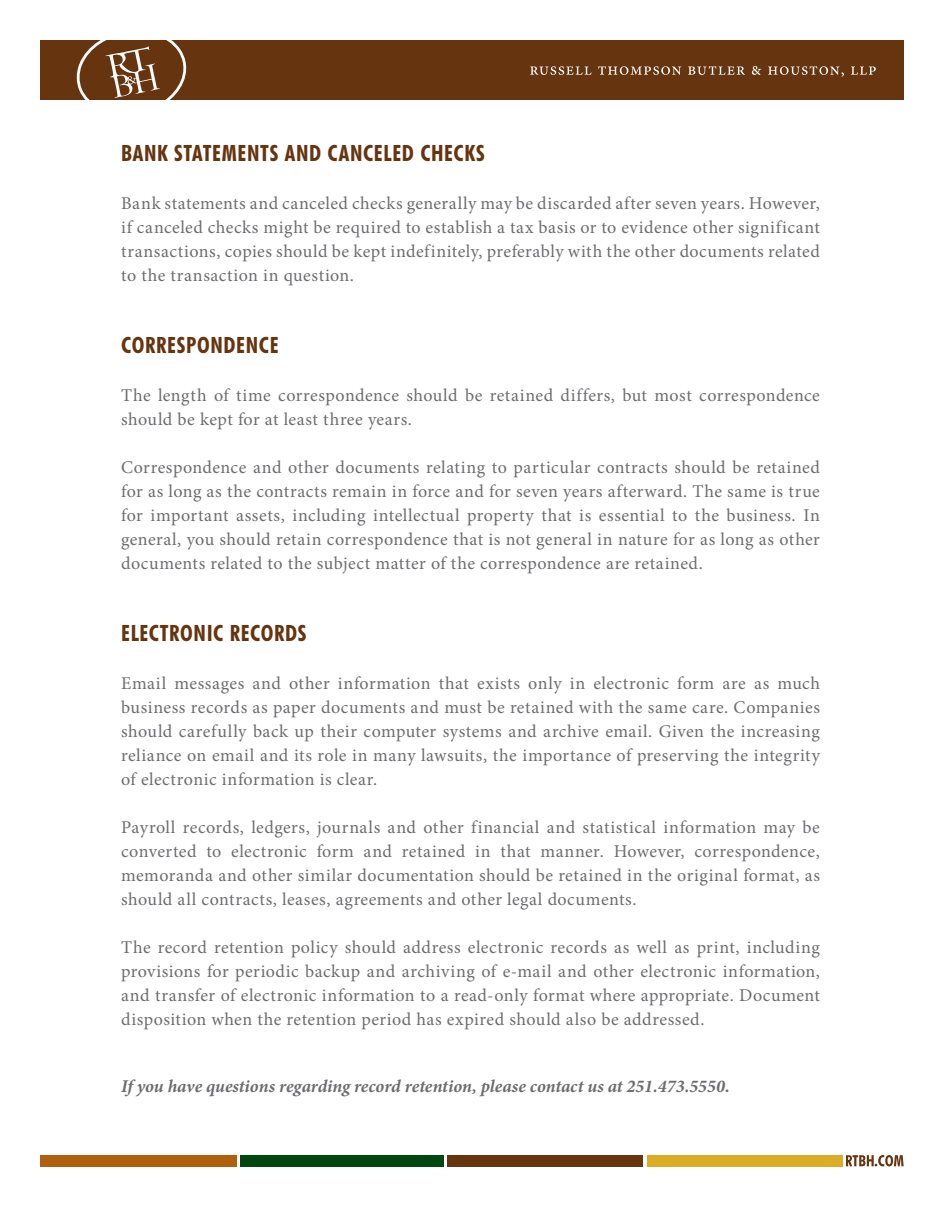
<style>
.page{position:relative;width:945px;height:1215px;background:#fff}
.page>*{position:absolute;margin:0;border:0;box-sizing:border-box;transform-origin:0 0}
.t1{font:700 condensed 22.5px "Futura BT";letter-spacing:.03em;color:#66340f}
.t2{font:18px/24px "Minion Pro";letter-spacing:.025em;color:#6c6d70;text-align:justify}
.t3{font:italic 700 18px "Minion Pro";letter-spacing:-.005em;color:#6c6d70}
</style>
<div class="page">
<div style="left:40px;top:40px;width:864px;height:60px;background:#66340f"></div>
<svg style="left:76px;top:40px;width:111px;height:60px"></svg>
<svg style="left:530px;top:66px;width:346px;height:11px"></svg>
<div style="left:241px;top:1155px;width:203px;height:11px;background:#004710"></div>
<div style="left:448px;top:1155px;width:195px;height:11px;background:#66340f"></div>
<div style="left:40px;top:1155px;width:197px;height:11px;background:#b05f0f"></div>
<div style="left:647px;top:1155px;width:195px;height:11px;background:#daad25"></div>
<svg style="left:846px;top:1155px;width:58px;height:11px"></svg>
<p class="t1" style="left:121px;top:139px;width:365px">BANK STATEMENTS AND CANCELED CHECKS</p>
<p class="t2" style="left:121px;top:191px;width:700px">Bank statements and canceled checks generally may be discarded after seven years. However, if canceled checks might be required to establish a tax basis or to evidence other significant transactions, copies should be kept indefinitely, preferably with the other documents related to the transaction in question.</p>
<p class="t1" style="left:121px;top:331px;width:159px">CORRESPONDENCE</p>
<p class="t2" style="left:121px;top:383px;width:700px">The length of time correspondence should be retained differs, but most correspondence should be kept for at least three years.</p>
<p class="t2" style="left:121px;top:455px;width:700px">Correspondence and other documents relating to particular contracts should be retained for as long as the contracts remain in force and for seven years afterward. The same is true for important assets, including intellectual property that is essential to the business. In general, you should retain correspondence that is not general in nature for as long as other documents related to the subject matter of the correspondence are retained.</p>
<p class="t1" style="left:121px;top:619px;width:187px">ELECTRONIC RECORDS</p>
<p class="t2" style="left:121px;top:671px;width:700px">Email messages and other information that exists only in electronic form are as much business records as paper documents and must be retained with the same care. Companies should carefully back up their computer systems and archive email. Given the increasing reliance on email and its role in many lawsuits, the importance of preserving the integrity of electronic information is clear.</p>
<p class="t2" style="left:121px;top:815px;width:700px">Payroll records, ledgers, journals and other financial and statistical information may be converted to electronic form and retained in that manner. However, correspondence, memoranda and other similar documentation should be retained in the original format, as should all contracts, leases, agreements and other legal documents.</p>
<p class="t2" style="left:121px;top:935px;width:700px">The record retention policy should address electronic records as well as print, including provisions for periodic backup and archiving of e‐mail and other electronic information, and transfer of electronic information to a read‐only format where appropriate. Document disposition when the retention period has expired should also be addressed.</p>
<p class="t3" style="left:121px;top:1073px;width:610px">If you have questions regarding record retention, please contact us at 251.473.5550.</p>
</div>
